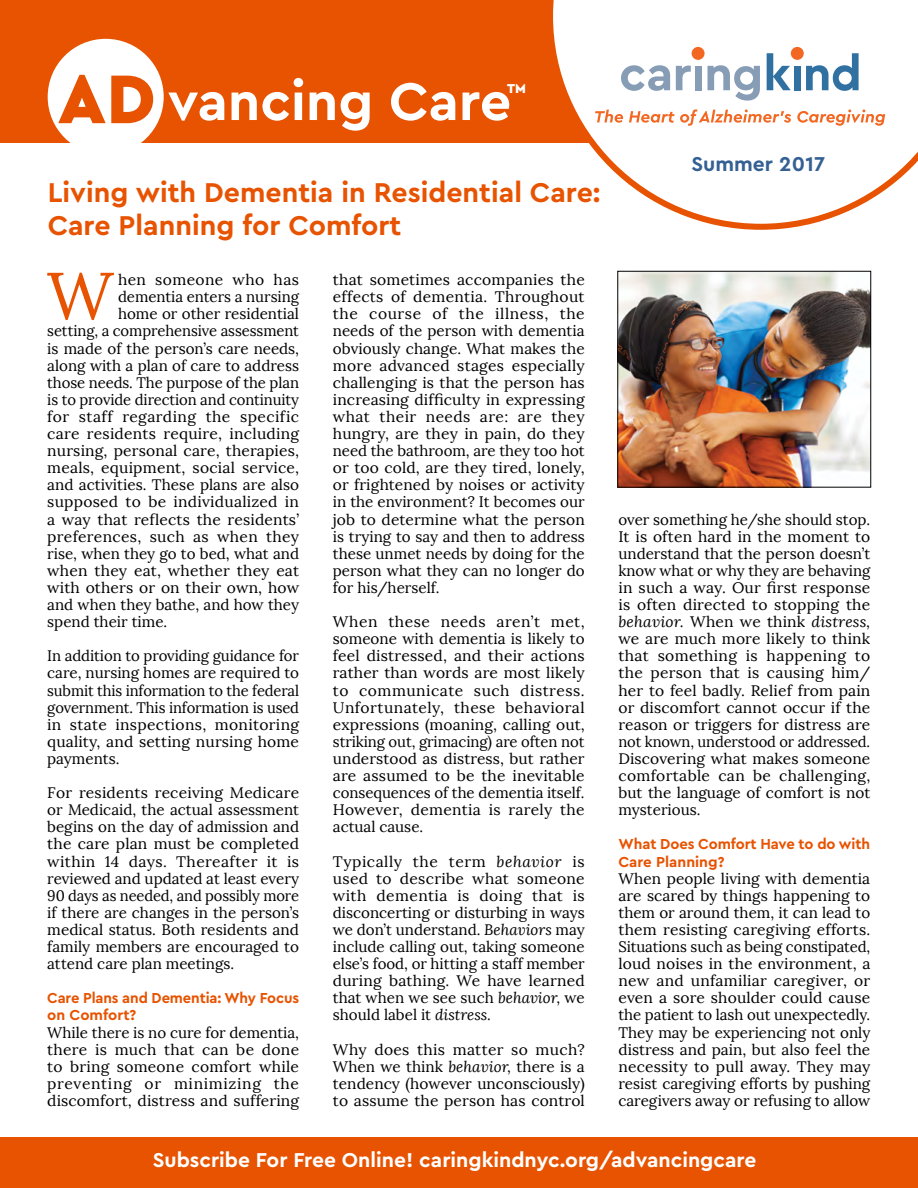
<style>
.page{position:relative;width:918px;height:1188px;background:#fff}
.page>*{position:absolute;margin:0;border:0;box-sizing:border-box;transform-origin:0 0}
.t1{font:700 67.5px "Cera PRO";color:#e75300}
.t2{font:66.6px "Lora";color:#e75300}
.t3{font:700 55.5px "Cera PRO";color:#fff}
.t4{font:700 28.5px/33px "Cera PRO";color:#e75300}
.t5{font:700 21px "Cera PRO";color:#fff}
.t6{font:700 21px "Cera PRO";color:#346094}
.t7{font:15.15px/17.1px "Lora";color:#000;text-align:justify}
.t8{font:700 15.15px/17.1px "Cera PRO";letter-spacing:-.005em;color:#e75300}
.t9{font:15.15px "Lora";letter-spacing:.025em;color:#000}
.t10{font:15.15px "Lora";letter-spacing:.02em;color:#000}
.t11{font:900 13.5px "Cera PRO";color:#fff}
.s1{font-style:italic}
</style>
<div class="page">
<div style="left:0;top:0;width:918px;height:142px;background:#e75300"></div>
<div style="left:48px;top:39px;width:116px;height:116px;background:#fff;border-radius:50%"></div>
<svg style="left:58px;top:74px;width:96px;height:50px"></svg>
<div style="left:0;top:1138px;width:918px;height:50px;background:#e75300"></div>
<svg style="left:547px;top:0;width:371px;height:230px"></svg>
<svg style="left:621px;top:65px;width:49px;height:26px"></svg>
<svg style="left:676px;top:66px;width:15px;height:24px"></svg>
<div style="left:695px;top:66px;width:6px;height:24px;background:#879db6"></div>
<svg style="left:767px;top:53px;width:24px;height:37px"></svg>
<svg style="left:707px;top:65px;width:53px;height:36px;background:#c3ceda"></svg>
<svg style="left:806px;top:53px;width:53px;height:38px;background:#a3bfd4"></svg>
<div style="left:692px;top:47px;width:13px;height:13px;background:#f26722;border-radius:50%"></div>
<div style="left:794px;top:66px;width:7px;height:24px;background:#3171a1"></div>
<div style="left:791px;top:47px;width:13px;height:13px;background:#f26722;border-radius:50%"></div>
<svg style="left:595px;top:110px;width:28px;height:13px"></svg>
<svg style="left:629px;top:109px;width:162px;height:17px;background:#fbd5c2"></svg>
<svg style="left:797px;top:109px;width:88px;height:17px"></svg>
<img style="left:619px;top:273px;width:250px;height:213px">
<div style="left:617px;top:271px;width:254px;height:217px;border:1px solid #000"></div>
<h1 class="t1" style="left:60px;top:54px;width:96px">AD</h1>
<h3 class="t3" style="left:168px;top:65px;width:345px">vancing Care</h3>
<p class="t11" style="left:507px;top:80px;width:20px">TM</p>
<h3 class="t4" style="left:48px;top:174px;width:554px">Living with Dementia in Residential Care:<br>Care Planning for Comfort</h3>
<h2 class="t2" style="left:47px;top:255px;width:68px">W</h2>
<p class="t9" style="left:118px;top:271px;width:183px">hen someone who has</p>
<p class="t7" style="left:118px;top:288px;width:183px">dementia enters a nursing</p>
<p class="t7" style="left:118px;top:306px;width:183px">home or other residential</p>
<p class="t7" style="left:47px;top:323px;width:253px">setting, a comprehensive assessment</p>
<p class="t7" style="left:47px;top:340px;width:253px">is made of the person’s care needs,</p>
<p class="t7" style="left:47px;top:357px;width:253px">along with a plan of care to address</p>
<p class="t7" style="left:47px;top:374px;width:253px">those needs. The purpose of the plan</p>
<p class="t7" style="left:47px;top:391px;width:253px">is to provide direction and continuity</p>
<p class="t9" style="left:47px;top:407px;width:253px">for staff regarding the specific</p>
<p class="t7" style="left:47px;top:425px;width:253px">care residents require, including</p>
<p class="t7" style="left:47px;top:442px;width:253px">nursing, personal care, therapies,</p>
<p class="t7" style="left:47px;top:459px;width:253px">meals, equipment, social service,</p>
<p class="t7" style="left:47px;top:477px;width:253px">and activities. These plans are also</p>
<p class="t7" style="left:47px;top:494px;width:253px">supposed to be individualized in</p>
<p class="t7" style="left:47px;top:511px;width:253px">a way that reflects the residents’</p>
<p class="t10" style="left:47px;top:527px;width:253px">preferences, such as when they</p>
<p class="t7" style="left:47px;top:545px;width:253px">rise, when they go to bed, what and</p>
<p class="t7" style="left:47px;top:562px;width:253px">when they eat, whether they eat</p>
<p class="t7" style="left:47px;top:579px;width:253px">with others or on their own, how</p>
<p class="t7" style="left:47px;top:596px;width:253px">and when they bathe, and how they</p>
<p class="t7" style="left:47px;top:613px;width:122px">spend their time.</p>
<p class="t7" style="left:47px;top:648px;width:253px">In addition to providing guidance for care, nursing homes are required to submit this information to the federal government. This information is used in state inspections, monitoring quality, and setting nursing home payments.</p>
<p class="t7" style="left:47px;top:784px;width:253px">For residents receiving Medicare or Medicaid, the actual assessment begins on the day of admission and the care plan must be completed within 14 days. Thereafter it is reviewed and updated at least every 90 days as needed, and possibly more if there are changes in the person’s medical status. Both residents and family members are encouraged to attend care plan meetings.</p>
<p class="t8" style="left:47px;top:989px;width:253px">Care Plans and Dementia: Why Focus on Comfort?</p>
<p class="t7" style="left:47px;top:1024px;width:253px">While there is no cure for dementia, there is much that can be done to bring someone comfort while preventing or minimizing the discomfort, distress and suffering</p>
<p class="t7" style="left:333px;top:271px;width:253px">that sometimes accompanies the effects of dementia. Throughout the course of the illness, the needs of the person with dementia obviously change. What makes the more advanced stages especially challenging is that the person has increasing difficulty in expressing what their needs are: are they hungry, are they in pain, do they need the bathroom, are they too hot or too cold, are they tired, lonely, or frightened by noises or activity in the environment? It becomes our job to determine what the person is trying to say and then to address these unmet needs by doing for the person what they can no longer do for his/herself.</p>
<p class="t7" style="left:333px;top:613px;width:253px">When these needs aren’t met, someone with dementia is likely to feel distressed, and their actions rather than words are most likely to communicate such distress.<br>Unfortunately, these behavioral expressions (moaning, calling out, striking out, grimacing) are often not understood as distress, but rather are assumed to be the inevitable consequences of the dementia itself.<br>However, dementia is rarely the actual cause.</p>
<p class="t7" style="left:333px;top:853px;width:253px">Typically the term <span class="s1">behavior</span> is used to describe what someone with dementia is doing that is disconcerting or disturbing in ways we don’t understand. <span class="s1">Behaviors</span> may include calling out, taking someone else’s food, or hitting a staff member during bathing. We have learned that when we see such <span class="s1">behavior,</span> we should label it <span class="s1">distress.</span></p>
<p class="t7" style="left:333px;top:1041px;width:253px">Why does this matter so much?<br>When we think <span class="s1">behavior,</span> there is a tendency (however unconsciously) to assume the person has control</p>
<h3 class="t6" style="left:691px;top:150px;width:135px">Summer 2017</h3>
<p class="t7" style="left:618px;top:511px;width:253px">over something he/she should stop.<br>It is often hard in the moment to understand that the person doesn’t know what or why they are behaving in such a way. Our first response is often directed to stopping the <span class="s1">behavior.</span> When we think <span class="s1">distress, </span>we are much more likely to think that something is happening to the person that is causing him/ her to feel badly. Relief from pain or discomfort cannot occur if the reason or triggers for distress are not known, understood or addressed.<br>Discovering what makes someone comfortable can be challenging, but the language of comfort is not mysterious.</p>
<p class="t8" style="left:618px;top:835px;width:253px">What Does Comfort Have to do with<br>Care Planning?</p>
<p class="t7" style="left:618px;top:870px;width:253px">When people living with dementia are scared by things happening to them or around them, it can lead to them resisting caregiving efforts.<br>Situations such as being constipated, loud noises in the environment, a new and unfamiliar caregiver, or even a sore shoulder could cause the patient to lash out unexpectedly.<br>They may be experiencing not only distress and pain, but also feel the necessity to pull away. They may resist caregiving efforts by pushing caregivers away or refusing to allow</p>
<h3 class="t5" style="left:153px;top:1146px;width:605px">Subscribe For Free Online! caringkindnyc.org/advancingcare</h3>
</div>
